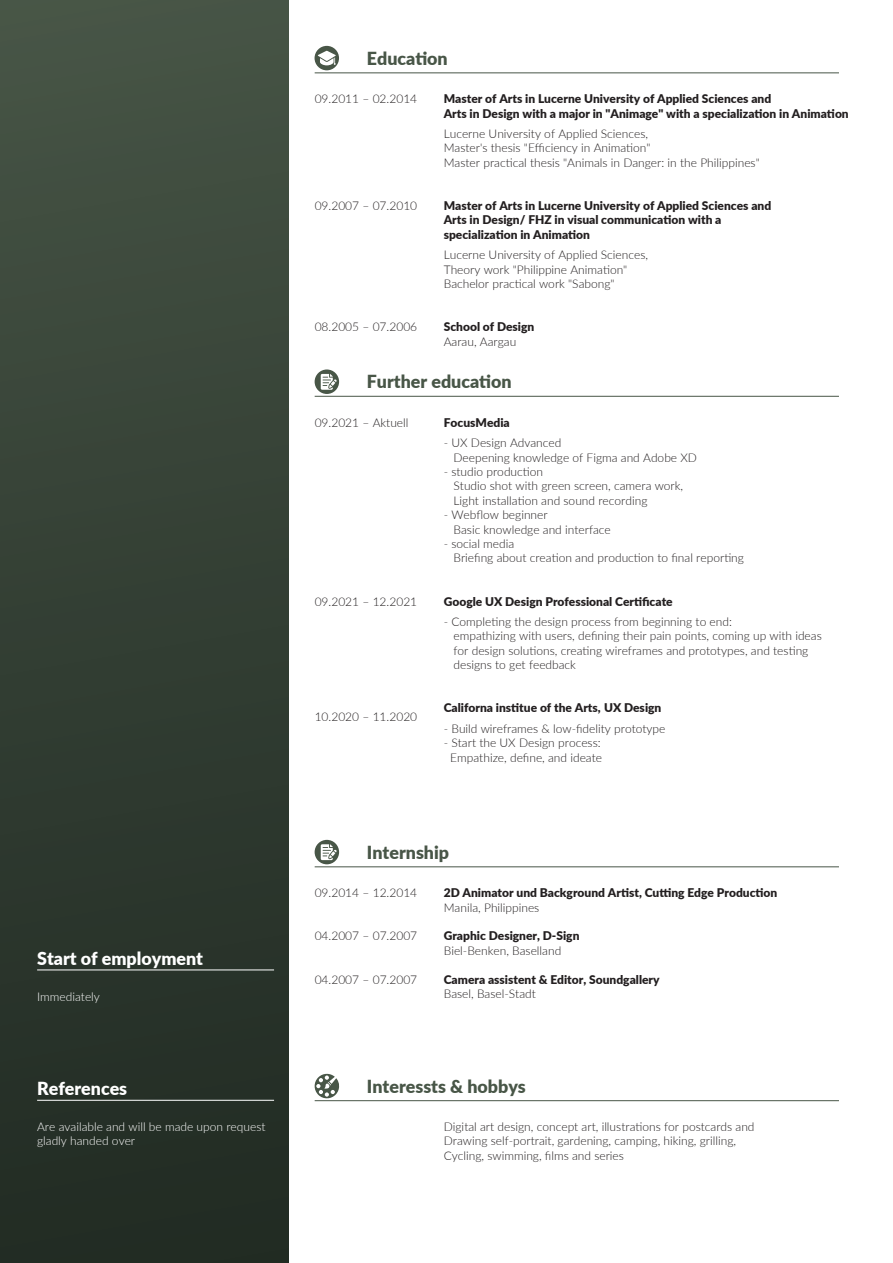
<style>
.page{position:relative;width:893px;height:1263px;background:#fff}
.page>*{position:absolute;margin:0;border:0;box-sizing:border-box;transform-origin:0 0}
.t1{font:900 18px "Lato";color:#485647}
.t2{font:900 18px "Lato";color:#fff}
.t3{font:300 12px/14.4px "Lato";color:#231f20}
.t4{font:900 12px/14.4px "Lato";color:#231f20}
.t5{font:300 12px/14.4px "Lato";color:#fff}
</style>
<div class="page">
<div style="left:0;top:0;width:288px;height:1263px;background:linear-gradient(to bottom,#465445,#202a22)"></div>
<hr style="left:315px;top:72px;width:524px;height:1px;background:#485647">
<hr style="left:315px;top:1100px;width:524px;height:1px;background:#485647">
<hr style="left:315px;top:396px;width:524px;height:1px;background:#485647">
<hr style="left:315px;top:866px;width:524px;height:1px;background:#485647">
<svg style="left:314px;top:1073px;width:26px;height:26px"></svg>
<svg style="left:315px;top:369px;width:24px;height:25px"></svg>
<svg style="left:315px;top:840px;width:24px;height:24px"></svg>
<svg style="left:315px;top:46px;width:24px;height:24px"></svg>
<hr style="left:37px;top:1100px;width:237px;height:1px;background:#fff">
<hr style="left:37px;top:969px;width:237px;height:1px;background:#fff">
<h1 class="t2" style="left:37px;top:945px;width:168px">Start of employment</h1>
<p class="t5" style="left:37px;top:988px;width:64px">Immediately</p>
<h1 class="t2" style="left:37px;top:1074px;width:92px">References</h1>
<p class="t5" style="left:37px;top:1119px;width:230px">Are available and will be made upon request gladly handed over</p>
<h1 class="t1" style="left:367px;top:45px;width:82px">Education</h1>
<p class="t3" style="left:315px;top:91px;width:104px">09.2011 – 02.2014</p>
<p class="t3" style="left:315px;top:198px;width:104px">09.2007 – 07.2010</p>
<p class="t3" style="left:315px;top:319px;width:104px">08.2005 – 07.2006</p>
<p class="t4" style="left:444px;top:91px;width:407px">Master of Arts in Lucerne University of Applied Sciences and<br>Arts in Design with a major in "Animage" with a specialization in Animation</p>
<p class="t3" style="left:444px;top:126px;width:318px">Lucerne University of Applied Sciences,<br>Master's thesis "Efficiency in Animation"<br>Master practical thesis "Animals in Danger: in the Philippines"</p>
<p class="t4" style="left:444px;top:198px;width:329px">Master of Arts in Lucerne University of Applied Sciences and<br>Arts in Design/ FHZ in visual communication with a specialization in Animation</p>
<p class="t3" style="left:444px;top:247px;width:206px">Lucerne University of Applied Sciences,<br>Theory work "Philippine Animation"<br>Bachelor practical work "Sabong"</p>
<p class="t4" style="left:444px;top:319px;width:92px">School of Design</p>
<p class="t3" style="left:444px;top:334px;width:74px">Aarau, Aargau</p>
<h1 class="t1" style="left:367px;top:368px;width:146px">Further education</h1>
<p class="t3" style="left:315px;top:415px;width:95px">09.2021 – Aktuell</p>
<p class="t3" style="left:315px;top:594px;width:104px">09.2021 – 12.2021</p>
<p class="t3" style="left:315px;top:709px;width:104px">10.2020 – 11.2020</p>
<p class="t4" style="left:444px;top:415px;width:68px">FocusMedia</p>
<p class="t3" style="left:453px;top:435px;width:245px;text-indent:-10px">- UX Design Advanced<br>Deepening knowledge of Figma and Adobe XD</p>
<p class="t3" style="left:453px;top:464px;width:231px;text-indent:-10px">- studio production<br>Studio shot with green screen, camera work,<br>Light installation and sound recording</p>
<p class="t3" style="left:453px;top:507px;width:159px;text-indent:-10px">- Webflow beginner<br>Basic knowledge and interface</p>
<p class="t3" style="left:453px;top:536px;width:292px;text-indent:-10px">- social media<br>Briefing about creation and production to final reporting</p>
<p class="t4" style="left:444px;top:593px;width:230px">Google UX Design Professional Certificate</p>
<p class="t3" style="left:453px;top:614px;width:370px;text-indent:-10px">- Completing the design process from beginning to end:<br>empathizing with users, defining their pain points, coming up with ideas for design solutions, creating wireframes and prototypes, and testing designs to get feedback</p>
<p class="t4" style="left:444px;top:700px;width:219px">Californa institue of the Arts, UX Design</p>
<p class="t3" style="left:444px;top:721px;width:223px">- Build wireframes &amp; low-fidelity prototype</p>
<p class="t3" style="left:444px;top:735px;width:160px;text-align:center">- Start the UX Design process:<br>Empathize, define, and ideate</p>
<h1 class="t1" style="left:367px;top:839px;width:84px">Internship</h1>
<p class="t3" style="left:315px;top:885px;width:104px">09.2014 – 12.2014</p>
<p class="t3" style="left:315px;top:928px;width:104px">04.2007 – 07.2007</p>
<p class="t3" style="left:315px;top:971px;width:104px">04.2007 – 07.2007</p>
<p class="t4" style="left:444px;top:885px;width:335px">2D Animator und Background Artist, Cutting Edge Production</p>
<p class="t3" style="left:444px;top:899px;width:97px">Manila, Philippines</p>
<p class="t4" style="left:444px;top:928px;width:137px">Graphic Designer, D-Sign</p>
<p class="t3" style="left:444px;top:943px;width:119px">Biel-Benken, Baselland</p>
<p class="t4" style="left:444px;top:971px;width:217px">Camera assistent &amp; Editor, Soundgallery</p>
<p class="t3" style="left:444px;top:986px;width:94px">Basel, Basel-Stadt</p>
<h1 class="t1" style="left:367px;top:1072px;width:160px">Interessts &amp; hobbys</h1>
<p class="t3" style="left:444px;top:1119px;width:312px">Digital art design, concept art, illustrations for postcards and<br>Drawing self-portrait, gardening, camping, hiking, grilling,<br>Cycling, swimming, films and series</p>
</div>
